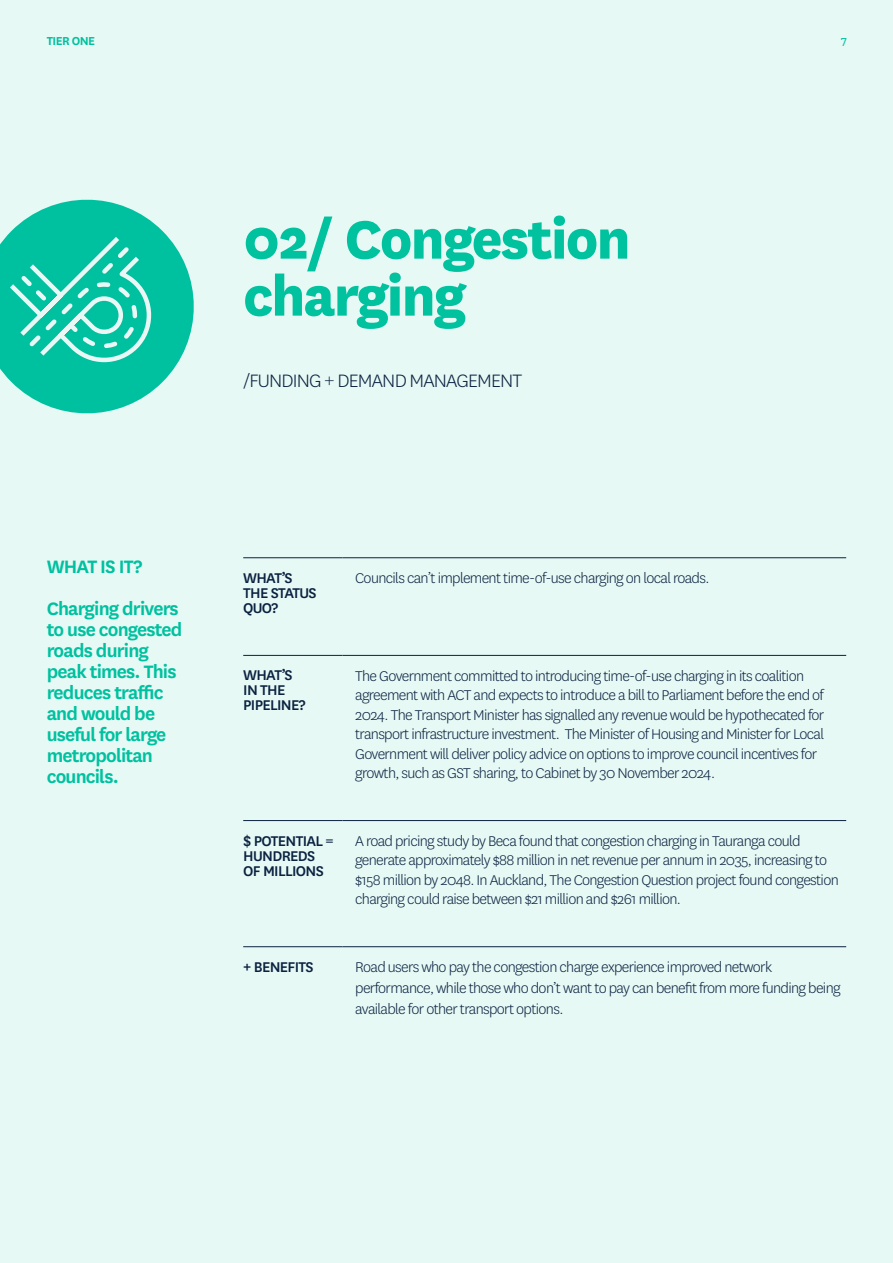
<style>
.page{position:relative;width:893px;height:1263px;background:#e6f9f5}
.page>*{position:absolute;margin:0;border:0;box-sizing:border-box;transform-origin:0 0}
.H1_White{font:800 63px/57px "National";letter-spacing:-.03em;color:#00c29e}
.H1_White-2{font:600 21px/21px "National";letter-spacing:-.04em;color:#00c19f}
.H1_White-3{font:300 21px "National";letter-spacing:-.04em;color:#0a2240}
.Paragraph_Style_1{font:300 16.5px/19.5px "National";letter-spacing:-.04em;color:#0a2240}
.Paragraph_Style_1-2{font:500 16.5px/15px "National";letter-spacing:-.04em;color:#0a2240}
.t1{font:600 13.5px "National";letter-spacing:-.04em;color:#00c19f}
.t2{font:13.5px "National";color:#00c19f}
.s1{font-weight:800}
</style>
<div class="page">
<hr style="left:243px;top:557px;width:99px;height:1px;background:#0a2240">
<hr style="left:342px;top:557px;width:504px;height:1px;background:#0a2240">
<hr style="left:243px;top:655px;width:99px;height:1px;background:#0a2240">
<hr style="left:342px;top:655px;width:504px;height:1px;background:#0a2240">
<hr style="left:243px;top:820px;width:99px;height:1px;background:#0a2240">
<hr style="left:342px;top:820px;width:504px;height:1px;background:#0a2240">
<hr style="left:243px;top:946px;width:99px;height:1px;background:#0a2240">
<hr style="left:342px;top:946px;width:504px;height:1px;background:#0a2240">
<svg style="left:0;top:199px;width:194px;height:215px;fill:#00c19f"></svg>
<svg style="left:5px;top:232px;width:155px;height:139px;background:#24c9ac"></svg>
<p class="t1" style="left:47px;top:32px;width:50px">TIER ONE</p>
<p class="t2" style="left:841px;top:33px;width:7px">7</p>
<p class="H1_White" style="left:243px;top:206px;width:389px">02/ Congestion charging</p>
<p class="H1_White-3" style="left:243px;top:367px;width:281px">/FUNDING + DEMAND MANAGEMENT</p>
<p class="H1_White-2" style="left:47px;top:554px;width:97px">WHAT IS IT?</p>
<p class="H1_White-2" style="left:47px;top:596px;width:137px">Charging drivers to use congested roads during peak times. This reduces traffic and would be useful for large metropolitan councils.</p>
<p class="Paragraph_Style_1-2" style="left:243px;top:569px;width:51px">WHAT’S</p>
<p class="Paragraph_Style_1-2" style="left:243px;top:584px;width:75px">THE STATUS<br>QUO?</p>
<p class="Paragraph_Style_1" style="left:355px;top:568px;width:356px">Councils can’t implement time-of-use charging on local roads.</p>
<p class="Paragraph_Style_1-2" style="left:243px;top:667px;width:51px">WHAT’S</p>
<p class="Paragraph_Style_1-2" style="left:243px;top:682px;width:64px">IN THE<br>PIPELINE?</p>
<p class="Paragraph_Style_1" style="left:355px;top:665px;width:471px">The Government committed to introducing time-of-use charging in its coalition agreement with ACT and expects to introduce a bill to Parliament before the end of 2024. The Transport Minister has signalled any revenue would be hypothecated for transport infrastructure investment. The Minister of Housing and Minister for Local Government will deliver policy advice on options to improve council incentives for growth, such as GST sharing, to Cabinet by 30 November 2024.</p>
<p class="Paragraph_Style_1-2" style="left:243px;top:832px;width:92px">$ POTENTIAL =</p>
<p class="Paragraph_Style_1-2" style="left:243px;top:847px;width:74px">HUNDREDS</p>
<p class="Paragraph_Style_1-2" style="left:243px;top:862px;width:82px">OF MILLIONS</p>
<p class="Paragraph_Style_1" style="left:355px;top:830px;width:485px">A road pricing study by Beca found that congestion charging in Tauranga could generate approximately $88 million in net revenue per annum in 2035, increasing to $158 million by 2048. In Auckland, The Congestion Question project found congestion charging could raise between $21 million and $261 million.</p>
<p class="Paragraph_Style_1-2" style="left:243px;top:958px;width:72px"><span class="s1">+</span> BENEFITS</p>
<p class="Paragraph_Style_1" style="left:355px;top:956px;width:487px;line-height:21px">Road users who pay the congestion charge experience improved network performance, while those who don’t want to pay can benefit from more funding being available for other transport options.</p>
</div>
